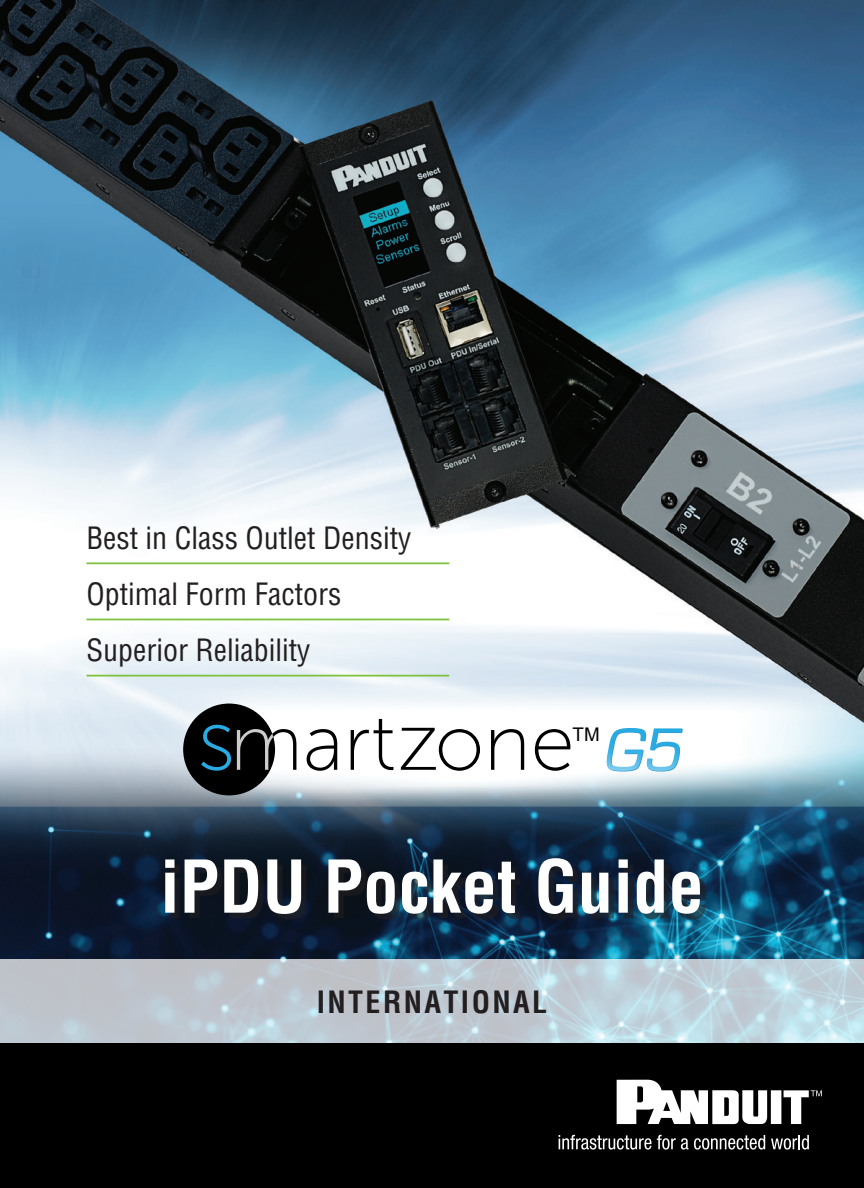
<style>
.page{position:relative;width:864px;height:1188px;background:#fff}
.page>*{position:absolute;margin:0;border:0;box-sizing:border-box;transform-origin:0 0}
.t1{font:700 condensed 70.8px "Helvetica";color:#fff}
.t2{font:condensed 30px "Helvetica";color:#231f20}
.t3{font:700 condensed 30px "Helvetica";letter-spacing:.08em;color:#231f20}
.t4{font:18.9px "Arial";color:#000}
.t5{font:18.9px "Arial";color:#fff}
</style>
<div class="page">
<div style="left:0;top:1032px;width:864px;height:156px;background:#000"></div>
<img style="left:0;top:0;width:864px;height:960px">
<div style="left:170px;top:863px;width:536px;height:56px;background:#231f20;opacity:.59"></div>
<svg style="left:0;top:960px;width:864px;height:83px;background:#bfccd4"></svg>
<hr style="left:86px;top:562px;width:363px;height:2px;background:#7fc241">
<hr style="left:86px;top:619px;width:363px;height:1px;background:#7fc241">
<hr style="left:86px;top:675px;width:363px;height:2px;background:#7fc241">
<svg style="left:559px;top:1135px;width:92px;height:15px"></svg>
<svg style="left:657px;top:1135px;width:108px;height:15px"></svg>
<svg style="left:771px;top:1135px;width:38px;height:15px"></svg>
<svg style="left:617px;top:1080px;width:205px;height:44px"></svg>
<svg style="left:606px;top:728px;width:77px;height:44px"></svg>
<div style="left:183px;top:704px;width:92px;height:91px;background:#000;border-radius:50%"></div>
<svg style="left:237px;top:729px;width:59px;height:41px"></svg>
<svg style="left:307px;top:729px;width:30px;height:42px"></svg>
<svg style="left:351px;top:719px;width:42px;height:51px"></svg>
<svg style="left:491px;top:729px;width:33px;height:41px"></svg>
<svg style="left:535px;top:729px;width:35px;height:42px"></svg>
<svg style="left:201px;top:725px;width:30px;height:46px"></svg>
<svg style="left:401px;top:728px;width:79px;height:43px"></svg>
<p class="t2" style="left:86px;top:519px;width:326px">Best in Class Outlet Density</p>
<p class="t2" style="left:86px;top:575px;width:256px">Optimal Form Factors</p>
<p class="t2" style="left:86px;top:632px;width:226px">Superior Reliability</p>
<p class="t4" style="left:573px;top:722px;width:29px">TM</p>
<p class="t1" style="left:160px;top:843px;width:545px">iPDU Pocket Guide</p>
<p class="t5" style="left:573px;top:899px;width:29px">TM</p>
<p class="t3" style="left:317px;top:983px;width:232px">INTERNATIONAL</p>
</div>
